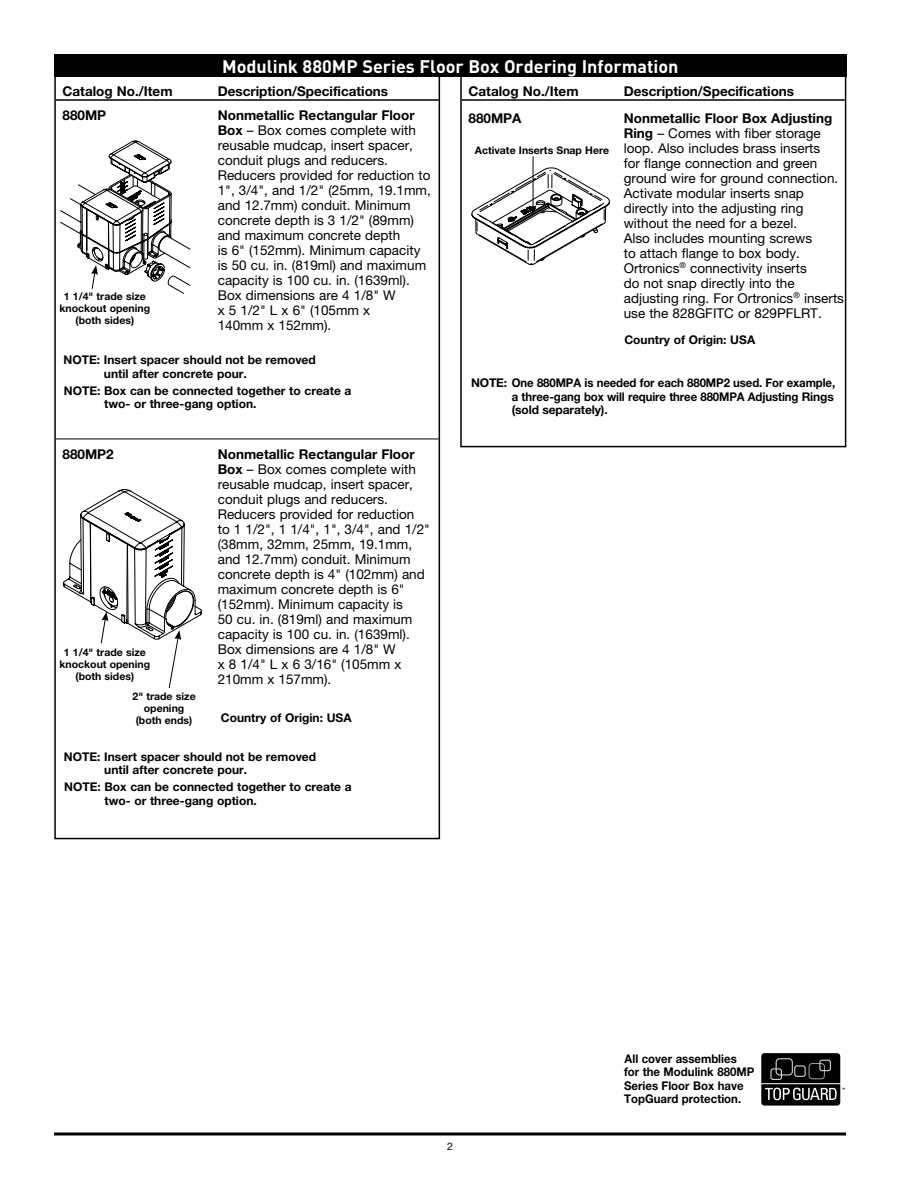
<style>
.page{position:relative;width:918px;height:1188px;background:#fff}
.page>*{position:absolute;margin:0;border:0;box-sizing:border-box;transform-origin:0 0}
.t1{font:700 18px "DIN Pro";color:#fff}
.t2{font:13.5px/15px "Helvetica Neue";color:#000}
.t3{font:700 13.5px "Helvetica Neue";color:#000}
.t4{font:700 12px/13.5px "Helvetica Neue";color:#000}
.t5{font:700 12px/13.5px "Helvetica Neue";color:#000;scale:.95 1}
.t6{font:700 10.5px/12px "Helvetica Neue";color:#000;text-align:center}
.t7{font:10.5px "Helvetica Neue";color:#000}
.s1{font-weight:700}
</style>
<div class="page">
<hr style="left:462px;top:99px;width:383px;height:2px;background:#000">
<div style="left:460px;top:54px;width:386px;height:393px;border:2px solid #000"></div>
<hr style="left:56px;top:99px;width:383px;height:2px;background:#000">
<hr style="left:56px;top:439px;width:383px;height:1px;background:#000">
<div style="left:54px;top:54px;width:792px;height:23px;background:#000"></div>
<hr style="left:533px;top:156px;width:1px;height:52px;background:#000">
<svg style="left:471px;top:167px;width:139px;height:98px"></svg>
<svg style="left:54px;top:1132px;width:792px;height:4px;background:#3f3f3f"></svg>
<div style="left:761px;top:1053px;width:79px;height:53px;background:#000;border-radius:3px"></div>
<div style="left:776px;top:1058px;width:17px;height:17px;border:1px solid #dfdfdf;border-radius:3px"></div>
<svg style="left:770px;top:1059px;width:61px;height:21px"></svg>
<svg style="left:765px;top:1088px;width:80px;height:12px"></svg>
<hr style="left:760px;top:1083px;width:81px;height:1px;background:#fff">
<svg style="left:63px;top:489px;width:139px;height:199px"></svg>
<svg style="left:60px;top:141px;width:130px;height:153px"></svg>
<h1 class="t1" style="left:222px;top:54px;width:458px">Modulink 880MP Series Floor Box Ordering Information</h1>
<p class="t3" style="left:63px;top:83px;width:112px">Catalog No./Item</p>
<p class="t3" style="left:218px;top:83px;width:172px">Description/Specifications</p>
<p class="t3" style="left:63px;top:107px;width:45px">880MP</p>
<p class="t2" style="left:218px;top:108px;width:215px"><span class="s1">Nonmetallic Rectangular Floor<br>Box</span> – Box comes complete with reusable mudcap, insert spacer, conduit plugs and reducers.<br>Reducers provided for reduction to<br>1", 3/4", and 1/2" (25mm, 19.1mm, and 12.7mm) conduit. Minimum concrete depth is 3 1/2" (89mm) and maximum concrete depth<br>is 6" (152mm). Minimum capacity is 50 cu. in. (819ml) and maximum capacity is 100 cu. in. (1639ml).<br>Box dimensions are 4 1/8" W<br>x 5 1/2" L x 6" (105mm x<br>140mm x 152mm).</p>
<p class="t6" style="left:60px;top:290px;width:92px">1 1/4" trade size knockout opening (both sides)</p>
<p class="t4" style="left:104px;top:353px;width:213px;text-indent:-40px">NOTE: Insert spacer should not be removed until after concrete pour.</p>
<p class="t4" style="left:104px;top:383px;width:249px;text-indent:-40px">NOTE: Box can be connected together to create a two- or three-gang option.</p>
<p class="t3" style="left:63px;top:446px;width:53px">880MP2</p>
<p class="t2" style="left:218px;top:447px;width:214px"><span class="s1">Nonmetallic Rectangular Floor<br>Box</span> – Box comes complete with reusable mudcap, insert spacer, conduit plugs and reducers.<br>Reducers provided for reduction<br>to 1 1/2", 1 1/4", 1", 3/4", and 1/2" (38mm, 32mm, 25mm, 19.1mm, and 12.7mm) conduit. Minimum concrete depth is 4" (102mm) and maximum concrete depth is 6" (152mm). Minimum capacity is<br>50 cu. in. (819ml) and maximum capacity is 100 cu. in. (1639ml).<br>Box dimensions are 4 1/8" W<br>x 8 1/4" L x 6 3/16" (105mm x<br>210mm x 157mm).</p>
<p class="t6" style="left:60px;top:646px;width:92px">1 1/4" trade size knockout opening (both sides)</p>
<p class="t6" style="left:133px;top:690px;width:65px">2" trade size opening (both ends)</p>
<p class="t4" style="left:221px;top:711px;width:132px">Country of Origin: USA</p>
<p class="t4" style="left:104px;top:750px;width:213px;text-indent:-40px">NOTE: Insert spacer should not be removed until after concrete pour.</p>
<p class="t4" style="left:104px;top:780px;width:249px;text-indent:-40px">NOTE: Box can be connected together to create a two- or three-gang option.</p>
<p class="t3" style="left:469px;top:83px;width:112px">Catalog No./Item</p>
<p class="t3" style="left:624px;top:83px;width:172px">Description/Specifications</p>
<p class="t3" style="left:469px;top:110px;width:55px">880MPA</p>
<p class="t2" style="left:624px;top:110px;width:222px"><span class="s1">Nonmetallic Floor Box Adjusting<br>Ring</span> – Comes with fiber storage loop. Also includes brass inserts<br>for flange connection and green ground wire for ground connection.<br>Activate modular inserts snap directly into the adjusting ring without the need for a bezel.<br>Also includes mounting screws<br>to attach flange to box body.<br>Ortronics<sup>®</sup> connectivity inserts<br>do not snap directly into the adjusting ring. For Ortronics<sup>®</sup> inserts use the 828GFITC or 829PFLRT.</p>
<p class="t6" style="left:475px;top:144px;width:136px">Activate Inserts Snap Here</p>
<p class="t4" style="left:624px;top:333px;width:132px">Country of Origin: USA</p>
<p class="t4" style="left:512px;top:376px;width:325px;text-align:justify;text-indent:-41px">NOTE: One 880MPA is needed for each 880MP2 used. For example, a three-gang box will require three 880MPA Adjusting Rings (sold separately).</p>
<p class="t7" style="left:447px;top:1140px;width:7px">2</p>
<p class="t5" style="left:624px;top:1051px;width:139px">All cover assemblies for the Modulink 880MP<br>Series Floor Box have<br>TopGuard protection.</p>
</div>
